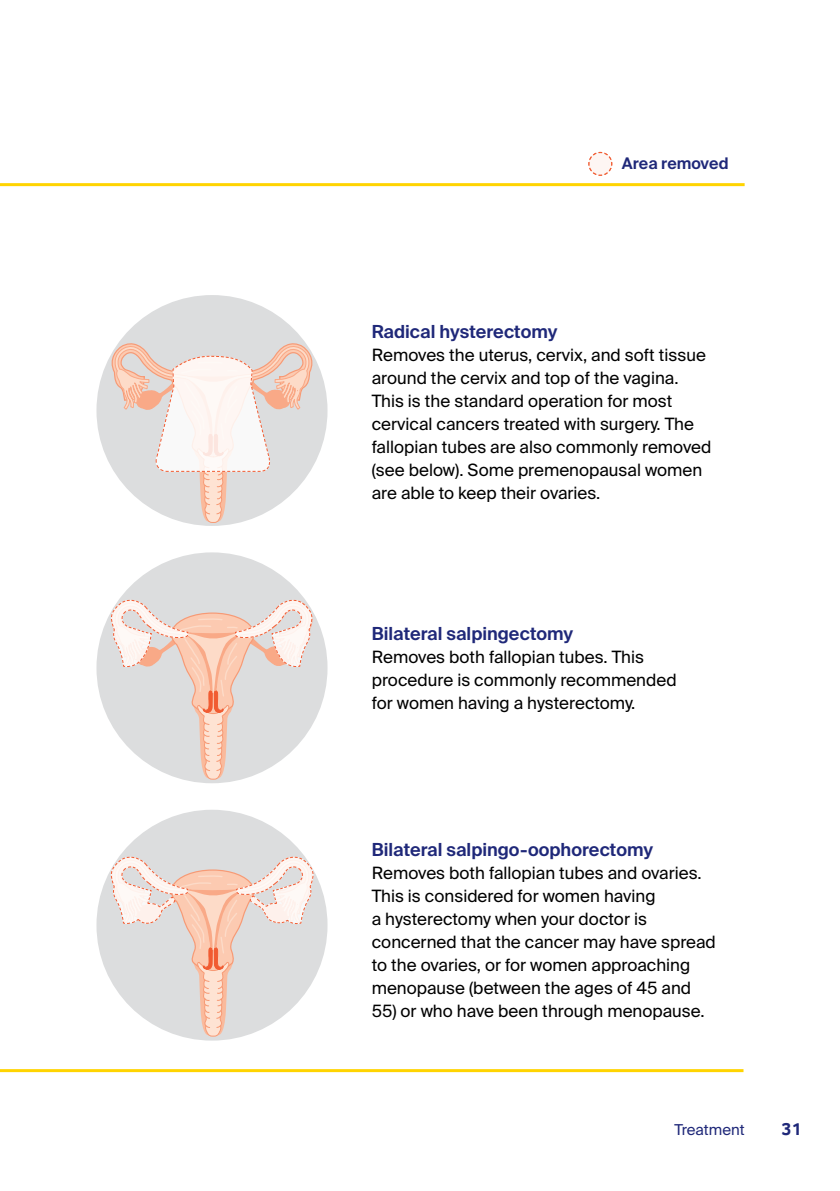
<style>
.page{position:relative;width:840px;height:1191px;background:#fff}
.page>*{position:absolute;margin:0;border:0;box-sizing:border-box;transform-origin:0 0}
.t1{font:600 18px "Suisse Intl";color:#1f2879}
.t2{font:700 18px "Foco CC";color:#1f2879}
.t3{font:17px/23px "Suisse Intl";color:#000}
.t4{font:600 16px "Suisse Intl";color:#1f2879}
.t5{font:15px "Suisse Intl";color:#1f2879}
</style>
<div class="page">
<div style="left:96px;top:295px;width:231px;height:231px;background:#dcddde;border-radius:50%"></div>
<hr style="left:0;top:183px;width:744px;height:3px;background:#ffd400">
<hr style="left:0;top:1069px;width:743px;height:3px;background:#ffd400">
<div style="left:96px;top:552px;width:231px;height:231px;background:#dcddde;border-radius:50%"></div>
<div style="left:96px;top:809px;width:231px;height:231px;background:#dcddde;border-radius:50%"></div>
<svg style="left:588px;top:151px;width:24px;height:25px"></svg>
<svg style="left:108px;top:341px;width:208px;height:182px"></svg>
<svg style="left:108px;top:597px;width:208px;height:183px"></svg>
<svg style="left:108px;top:854px;width:208px;height:183px"></svg>
<p class="t4" style="left:621px;top:154px;width:108px">Area removed</p>
<p class="t1" style="left:371px;top:321px;width:187px">Radical hysterectomy</p>
<p class="t3" style="left:371px;top:344px;width:341px">Removes the uterus, cervix, and soft tissue around the cervix and top of the vagina.<br>This is the standard operation for most cervical cancers treated with surgery. The fallopian tubes are also commonly removed (see below). Some premenopausal women are able to keep their ovaries.</p>
<p class="t1" style="left:371px;top:623px;width:203px">Bilateral salpingectomy</p>
<p class="t3" style="left:371px;top:646px;width:306px">Removes both fallopian tubes. This procedure is commonly recommended for women having a hysterectomy.</p>
<p class="t1" style="left:371px;top:839px;width:282px">Bilateral salpingo-oophorectomy</p>
<p class="t3" style="left:371px;top:861px;width:345px">Removes both fallopian tubes and ovaries.<br>This is considered for women having<br>a hysterectomy when your doctor is concerned that the cancer may have spread to the ovaries, or for women approaching menopause (between the ages of 45 and</p>
<p class="t3" style="left:371px;top:999px;width:334px">55) or who have been through menopause.</p>
<p class="t5" style="left:674px;top:1121px;width:72px">Treatment</p>
<p class="t2" style="left:781px;top:1117px;width:21px">31</p>
</div>
